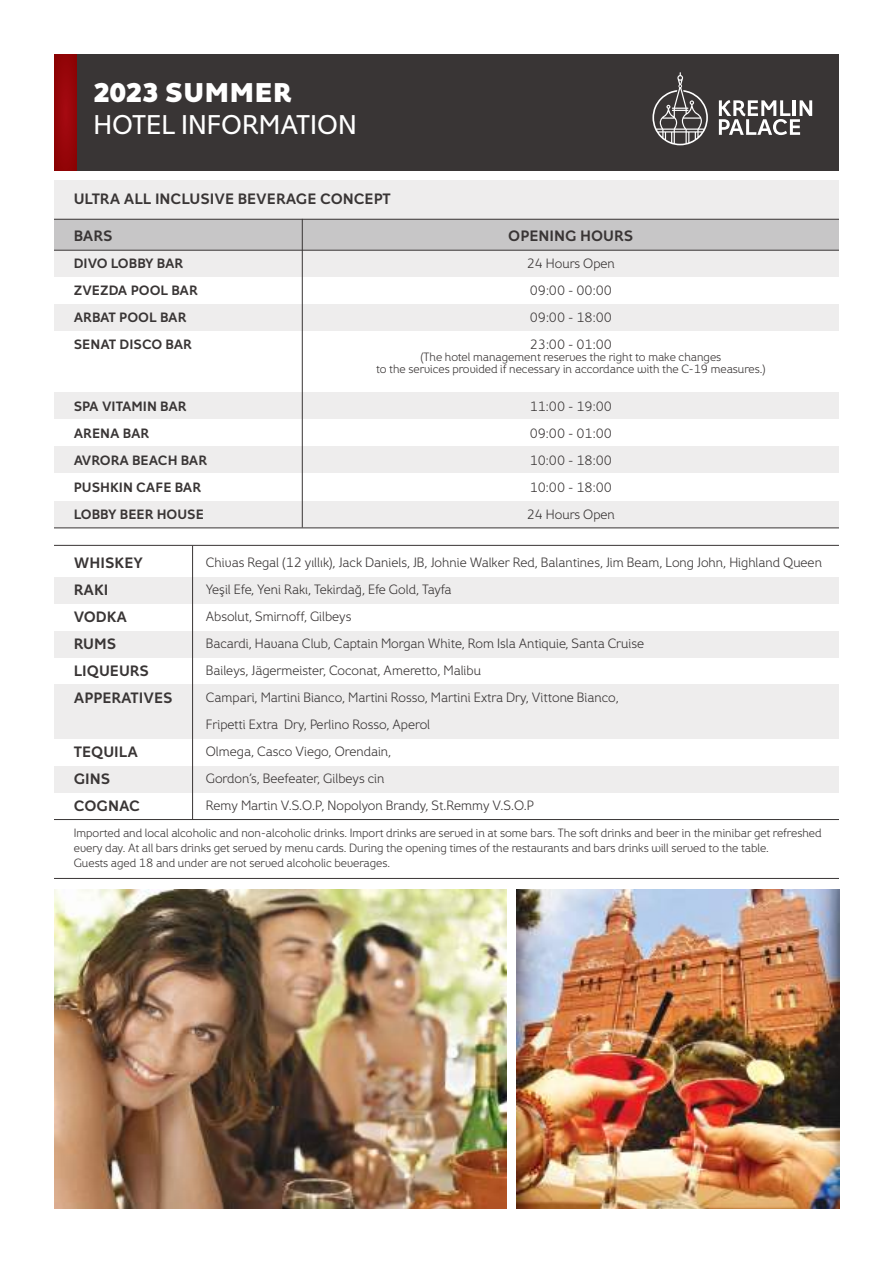
<style>
.page{position:relative;width:893px;height:1263px;background:#fff}
.page>*{position:absolute;margin:0;border:0;box-sizing:border-box;transform-origin:0 0}
.t1{font:27px "Fox Grotesque Pro";color:#fff}
.t2{font:800 27px "Fox Grotesque Pro";color:#fff}
.t3{font:700 15px/27px "Fox Grotesque Pro";color:#393535}
.t4{font:13.5px/27px "Fox Grotesque Pro Lt";color:#393535}
.t5{font:700 13.5px/27px "Fox Grotesque Pro";color:#393535}
.t6{font:12px/15px "Fox Grotesque Pro Lt";color:#393535;text-align:center}
</style>
<div class="page">
<div style="left:54px;top:250px;width:785px;height:27px;background:#eeeded"></div>
<div style="left:54px;top:577px;width:785px;height:26px;background:#eeeded"></div>
<div style="left:54px;top:304px;width:785px;height:27px;background:#eeeded"></div>
<div style="left:54px;top:631px;width:785px;height:27px;background:#eeeded"></div>
<div style="left:54px;top:392px;width:785px;height:27px;background:#eeeded"></div>
<div style="left:54px;top:685px;width:785px;height:54px;background:#eeeded"></div>
<div style="left:54px;top:446px;width:785px;height:27px;background:#eeeded"></div>
<div style="left:54px;top:766px;width:785px;height:26px;background:#eeeded"></div>
<div style="left:54px;top:501px;width:785px;height:26px;background:#eeeded"></div>
<div style="left:54px;top:181px;width:785px;height:38px;background:#eeeded"></div>
<div style="left:54px;top:220px;width:785px;height:30px;background:#c7c6c7"></div>
<hr style="left:302px;top:219px;width:1px;height:308px;background:#393535">
<hr style="left:192px;top:546px;width:1px;height:274px;background:#393535">
<hr style="left:54px;top:219px;width:785px;height:1px;background:#393535">
<hr style="left:54px;top:527px;width:785px;height:1px;background:#393535">
<hr style="left:54px;top:819px;width:785px;height:1px;background:#393535">
<hr style="left:54px;top:878px;width:785px;height:1px;background:#393535">
<hr style="left:54px;top:250px;width:785px;height:1px;background:#393535">
<hr style="left:54px;top:545px;width:785px;height:1px;background:#393535">
<img style="left:54px;top:889px;width:452px;height:320px">
<img style="left:517px;top:889px;width:322px;height:320px">
<div style="left:77px;top:54px;width:762px;height:116px;background:#393535"></div>
<div style="left:54px;top:54px;width:23px;height:116px;background:#960509"></div>
<svg style="left:652px;top:72px;width:56px;height:73px"></svg>
<svg style="left:719px;top:100px;width:93px;height:35px"></svg>
<h1 class="t2" style="left:94px;top:75px;width:200px">2023 SUMMER</h1>
<h1 class="t1" style="left:94px;top:108px;width:265px">HOTEL INFORMATION</h1>
<p class="t3" style="left:74px;top:185px;width:318px">ULTRA ALL INCLUSIVE BEVERAGE CONCEPT</p>
<p class="t3" style="left:74px;top:223px;width:40px">BARS</p>
<p class="t5" style="left:74px;top:250px;width:126px">DIVO LOBBY BAR<br>ZVEZDA POOL BAR<br>ARBAT POOL BAR<br>SENAT DISCO BAR</p>
<p class="t3" style="left:508px;top:223px;width:127px">OPENING HOURS</p>
<p class="t4" style="left:527px;top:250px;width:90px">24 Hours Open<br>09:00 - 00:00<br>09:00 - 18:00<br>23:00 - 01:00</p>
<p class="t6" style="left:376px;top:351px;width:391px;line-height:12px">(The hotel management reserves the right to make changes<br>to the services provided if necessary in accordance with the C-19 measures.)</p>
<p class="t4" style="left:527px;top:393px;width:90px">11:00 - 19:00<br>09:00 - 01:00<br>10:00 - 18:00<br>10:00 - 18:00<br>24 Hours Open</p>
<p class="t4" style="left:206px;top:549px;width:618px">Chivas Regal (12 yıllık), Jack Daniels, JB, Johnie Walker Red, Balantines, Jim Beam, Long John, Highland Queen Yeşil Efe, Yeni Rakı, Tekirdağ, Efe Gold, Tayfa<br>Absolut, Smirnoff, Gilbeys<br>Bacardi, Havana Club, Captain Morgan White, Rom Isla Antiquie, Santa Cruise<br>Baileys, Jägermeister, Coconat, Ameretto, Malibu<br>Campari, Martini Bianco, Martini Rosso, Martini Extra Dry, Vittone Bianco,<br>Fripetti Extra Dry, Perlino Rosso, Aperol<br>Olmega, Casco Viego, Orendain,<br>Gordon’s, Beefeater, Gilbeys cin<br>Remy Martin V.S.O.P, Nopolyon Brandy, St.Remmy V.S.O.P</p>
<p class="t6" style="left:74px;top:825px;width:749px;text-align:left">Imported and local alcoholic and non-alcoholic drinks. Import drinks are served in at some bars. The soft drinks and beer in the minibar get refreshed every day. At all bars drinks get served by menu cards. During the opening times of the restaurants and bars drinks will served to the table.<br>Guests aged 18 and under are not served alcoholic beverages.</p>
<p class="t5" style="left:74px;top:393px;width:135px">SPA VITAMIN BAR<br>ARENA BAR<br>AVRORA BEACH BAR<br>PUSHKIN CAFE BAR<br>LOBBY BEER HOUSE</p>
<p class="t3" style="left:74px;top:550px;width:100px">WHISKEY<br>RAKI<br>VODKA<br>RUMS<br>LIQUEURS<br>APPERATIVES</p>
<p class="t3" style="left:74px;top:739px;width:68px">TEQUILA<br>GINS<br>COGNAC</p>
</div>
